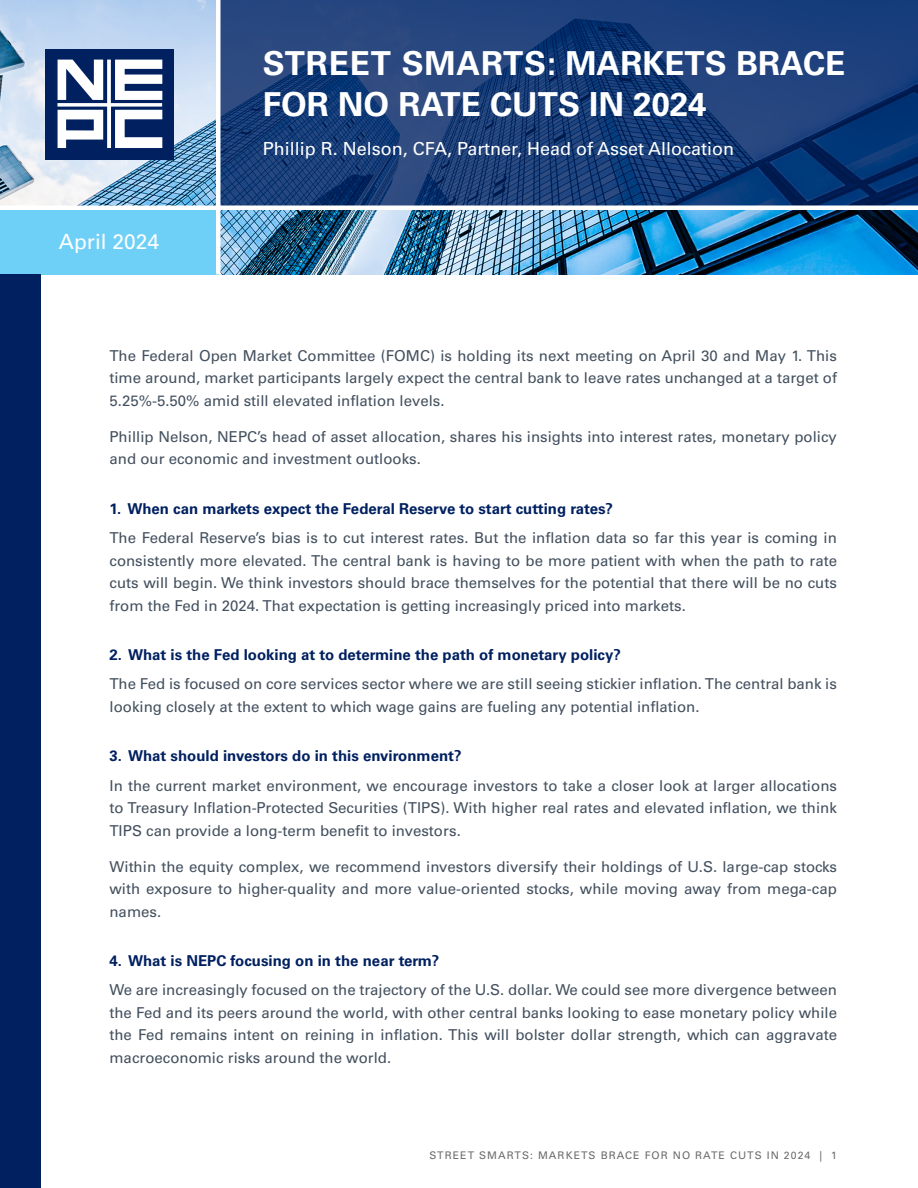
<style>
.page{position:relative;width:918px;height:1188px;background:#fff}
.page>*{position:absolute;margin:0;border:0;box-sizing:border-box;transform-origin:0 0}
.Doc_Title_-_Quarter_Page{font:700 33px/40.5px "Univers LT Pro 65";color:#fff}
.t1{font:21px "Univers LT Pro 55 Roman";color:#fff}
.Doc_Subtitle_-_Quarter_Page{font:18px "Univers LT Pro 55 Roman";color:#fff}
.Main_Body_Text{font:15px/22.5px "Univers LT Pro 55 Roman";color:#43505e;text-align:justify}
.Main_Body_Text-2{font:700 15px "Univers LT Pro 65";color:#002060}
.Main_Body_Text-3{font:10.5px "Univers LT Pro 55 Roman";letter-spacing:.1em;color:#6b6b6b}
</style>
<div class="page">
<img style="left:0;top:0;width:918px;height:274px">
<svg style="left:220px;top:0;width:698px;height:206px;background:#193d78"></svg>
<div style="left:0;top:208px;width:218px;height:66px;background:#6ed0f7"></div>
<hr style="left:216px;top:0;width:4px;height:274px;background:#fff">
<div style="left:0;top:274px;width:40px;height:914px;background:#002060"></div>
<hr style="left:0;top:206px;width:918px;height:4px;background:#fff">
<div style="left:45px;top:50px;width:129px;height:110px;background:#002060"></div>
<svg style="left:57px;top:60px;width:105px;height:88px"></svg>
<p class="t1" style="left:59px;top:227px;width:102px">April 2024</p>
<p class="Doc_Title_-_Quarter_Page" style="left:263px;top:41px;width:584px">STREET SMARTS: MARKETS BRACE<br>FOR NO RATE CUTS IN 2024</p>
<p class="Doc_Subtitle_-_Quarter_Page" style="left:263px;top:136px;width:473px">Phillip R. Nelson, CFA, Partner, Head of Asset Allocation</p>
<p class="Main_Body_Text" style="left:110px;top:344px;width:729px">The Federal Open Market Committee (FOMC) is holding its next meeting on April 30 and May 1. This time around, market participants largely expect the central bank to leave rates unchanged at a target of 5.25%-5.50% amid still elevated inflation levels.</p>
<p class="Main_Body_Text" style="left:110px;top:425px;width:729px">Phillip Nelson, NEPC’s head of asset allocation, shares his insights into interest rates, monetary policy and our economic and investment outlooks.</p>
<p class="Main_Body_Text-2" style="left:110px;top:498px;width:505px">1. When can markets expect the Federal Reserve to start cutting rates?</p>
<p class="Main_Body_Text" style="left:110px;top:526px;width:729px">The Federal Reserve’s bias is to cut interest rates. But the inflation data so far this year is coming in consistently more elevated. The central bank is having to be more patient with when the path to rate cuts will begin. We think investors should brace themselves for the potential that there will be no cuts from the Fed in 2024. That expectation is getting increasingly priced into markets.</p>
<p class="Main_Body_Text-2" style="left:110px;top:644px;width:513px">2. What is the Fed looking at to determine the path of monetary policy?</p>
<p class="Main_Body_Text" style="left:110px;top:672px;width:729px">The Fed is focused on core services sector where we are still seeing stickier inflation. The central bank is looking closely at the extent to which wage gains are fueling any potential inflation.</p>
<p class="Main_Body_Text-2" style="left:110px;top:745px;width:354px">3. What should investors do in this environment?</p>
<p class="Main_Body_Text" style="left:110px;top:773px;width:729px">In the current market environment, we encourage investors to take a closer look at larger allocations to Treasury Inflation-Protected Securities (TIPS). With higher real rates and elevated inflation, we think TIPS can provide a long-term benefit to investors.</p>
<p class="Main_Body_Text" style="left:110px;top:854px;width:729px">Within the equity complex, we recommend investors diversify their holdings of U.S. large-cap stocks with exposure to higher-quality and more value-oriented stocks, while moving away from mega-cap names.</p>
<p class="Main_Body_Text-2" style="left:110px;top:950px;width:331px">4. What is NEPC focusing on in the near term?</p>
<p class="Main_Body_Text" style="left:110px;top:978px;width:729px">We are increasingly focused on the trajectory of the U.S. dollar. We could see more divergence between the Fed and its peers around the world, with other central banks looking to ease monetary policy while the Fed remains intent on reining in inflation. This will bolster dollar strength, which can aggravate macroeconomic risks around the world.</p>
<p class="Main_Body_Text-3" style="left:429px;top:1148px;width:409px">STREET SMARTS: MARKETS BRACE FOR NO RATE CUTS IN 2024 | 1</p>
</div>
